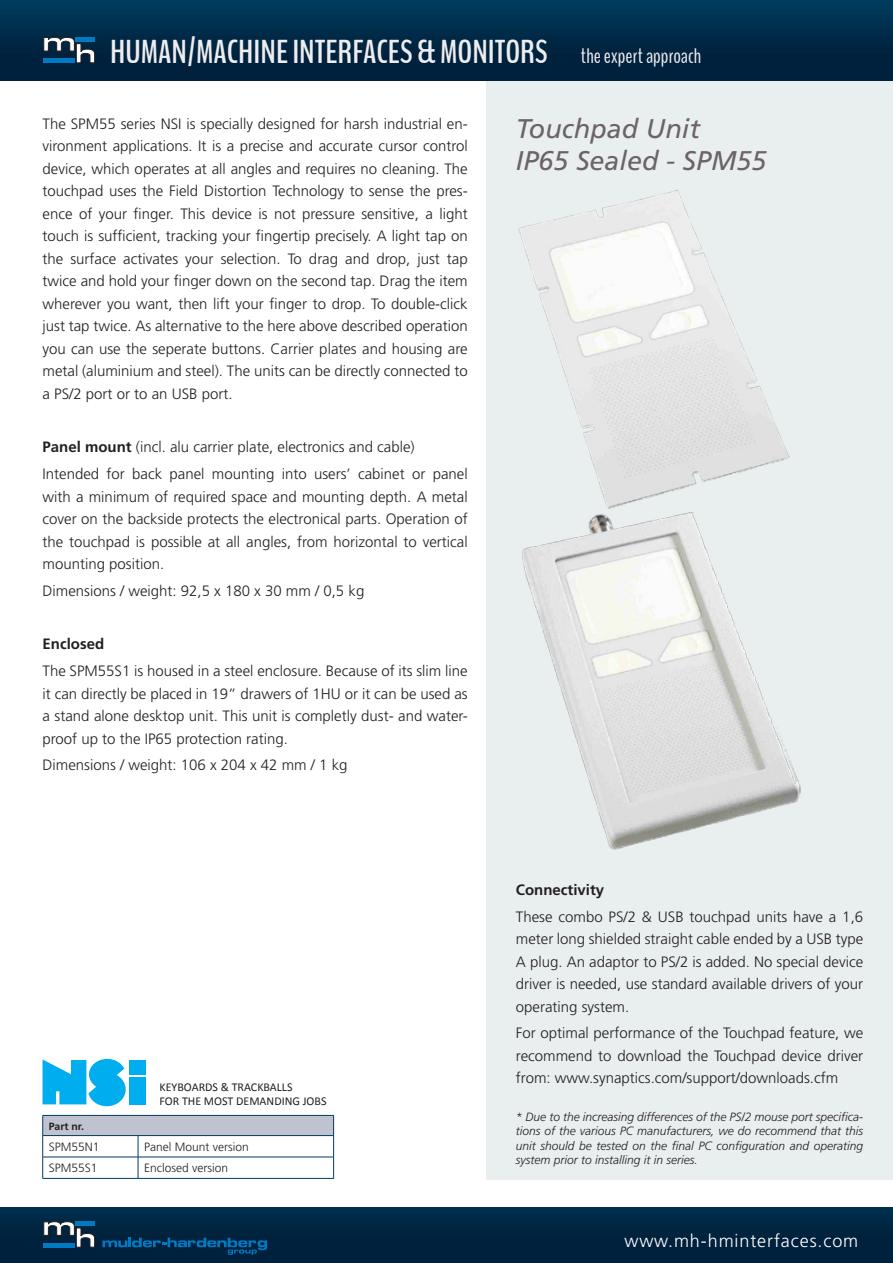
<style>
.page{position:relative;width:893px;height:1263px;background:#fff}
.page>*{position:absolute;margin:0;border:0;box-sizing:border-box;transform-origin:0 0}
.t1{font:700 33px "Bench Nine";color:#edecee}
.t2{font:italic 27px "Frutiger";color:#6c6369}
.t3{font:300 18px "Frutiger";letter-spacing:.05em;color:#fff}
.t4{font:300 15px/22.5px "Frutiger";color:#231f20;text-align:justify}
.t5{font:700 15px "Frutiger";color:#231f20}
.t6{font:italic 300 12px/14.4px "Frutiger";color:#231f20;text-align:justify}
.t7{font:300 12px "Frutiger";color:#231f20}
.t8{font:12px/13.5px "Calibri";color:#231f20}
.t9{font:700 10.5px "Frutiger";color:#231f20}
.s1{font-weight:400;font-size:21px}
.s2{font-weight:700}
</style>
<div class="page">
<img style="left:0;top:0;width:893px;height:81px">
<img style="left:0;top:1208px;width:893px;height:55px">
<svg style="left:43px;top:1221px;width:52px;height:26px"></svg>
<hr style="left:43px;top:1243px;width:32px;height:4px;background:#007ac2">
<div style="left:76px;top:1221px;width:19px;height:5px;background:#007ac2"></div>
<svg style="left:103px;top:1237px;width:164px;height:18px;background:#003961"></svg>
<svg style="left:43px;top:37px;width:52px;height:26px"></svg>
<hr style="left:43px;top:59px;width:32px;height:4px;background:#007ac2">
<hr style="left:76px;top:37px;width:19px;height:4px;background:#007ac2">
<div style="left:487px;top:81px;width:406px;height:1098px;background:#e9efee"></div>
<img style="left:518px;top:190px;width:282px;height:660px">
<div style="left:43px;top:1115px;width:291px;height:20px;background:#bfc2cf"></div>
<hr style="left:43px;top:1115px;width:95px;height:1px;background:#023c5f">
<hr style="left:138px;top:1115px;width:196px;height:1px;background:#023c5f">
<hr style="left:43px;top:1135px;width:95px;height:1px;background:#023c5f">
<hr style="left:138px;top:1135px;width:196px;height:1px;background:#023c5f">
<hr style="left:43px;top:1157px;width:95px;height:1px;background:#023c5f">
<hr style="left:138px;top:1157px;width:196px;height:1px;background:#023c5f">
<svg style="left:42px;top:1115px;width:1px;height:63px"></svg>
<svg style="left:138px;top:1136px;width:1px;height:42px"></svg>
<hr style="left:43px;top:1178px;width:95px;height:1px;background:#023c5f">
<hr style="left:138px;top:1178px;width:196px;height:1px;background:#023c5f">
<svg style="left:333px;top:1115px;width:1px;height:63px"></svg>
<svg style="left:43px;top:1059px;width:83px;height:47px"></svg>
<div style="left:129px;top:1060px;width:16px;height:14px;background:#00aeef"></div>
<div style="left:129px;top:1077px;width:16px;height:27px;background:#00aeef"></div>
<h1 class="t1" style="left:110px;top:30px;width:592px">HUMAN/MACHINE INTERFACES &amp; MONITORS <span class="s1">the expert approach</span></h1>
<p class="t4" style="left:43px;top:112px;width:427px">The SPM55 series NSI is specially designed for harsh industrial en&shy;vironment applications. It is a precise and accurate cursor control device, which operates at all angles and requires no cleaning. The touchpad uses the Field Distortion Technology to sense the pres&shy;ence of your finger. This device is not pressure sensitive, a light touch is sufficient, tracking your fingertip precisely. A light tap on the surface activates your selection. To drag and drop, just tap twice and hold your finger down on the second tap. Drag the item wherever you want, then lift your finger to drop. To double-click just tap twice. As alternative to the here above described operation you can use the seperate buttons. Carrier plates and housing are metal (aluminium and steel). The units can be directly connected to a PS/2 port or to an USB port.</p>
<p class="t4" style="left:43px;top:436px;width:374px"><span class="s2">Panel mount</span> (incl. alu carrier plate, electronics and cable)</p>
<p class="t4" style="left:43px;top:462px;width:427px">Intended for back panel mounting into users’ cabinet or panel with a minimum of required space and mounting depth. A metal cover on the backside protects the electronical parts. Operation of the touchpad is possible at all angles, from horizontal to vertical mounting position.</p>
<p class="t4" style="left:43px;top:579px;width:323px">Dimensions / weight: 92,5 x 180 x 30 mm / 0,5 kg</p>
<p class="t5" style="left:43px;top:635px;width:63px">Enclosed</p>
<p class="t4" style="left:43px;top:659px;width:427px">The SPM55S1 is housed in a steel enclosure. Because of its slim line it can directly be placed in 19” drawers of 1HU or it can be used as a stand alone desktop unit. This unit is completly dust- and water&shy;proof up to the IP65 protection rating.</p>
<p class="t4" style="left:43px;top:754px;width:307px">Dimensions / weight: 106 x 204 x 42 mm / 1 kg</p>
<p class="t8" style="left:159px;top:1080px;width:169px">KEYBOARDS &amp; TRACKBALLS<br>FOR THE MOST DEMANDING JOBS</p>
<p class="t9" style="left:49px;top:1120px;width:37px">Part nr.</p>
<p class="t7" style="left:49px;top:1140px;width:52px">SPM55N1</p>
<p class="t7" style="left:144px;top:1140px;width:106px">Panel Mount version</p>
<p class="t7" style="left:49px;top:1161px;width:50px">SPM55S1</p>
<p class="t7" style="left:144px;top:1161px;width:86px">Enclosed version</p>
<p class="t2" style="left:516px;top:113px;width:186px">Touchpad Unit</p>
<p class="t2" style="left:516px;top:145px;width:252px">IP65 Sealed - SPM55</p>
<p class="t5" style="left:516px;top:881px;width:90px">Connectivity</p>
<p class="t4" style="left:516px;top:905px;width:349px">These combo PS/2 &amp; USB touchpad units have a 1,6 meter long shielded straight cable ended by a USB type A plug. An adaptor to PS/2 is added. No special device driver is needed, use standard available drivers of your operating system.</p>
<p class="t4" style="left:516px;top:1022px;width:349px">For optimal performance of the Touchpad feature, we recommend to download the Touchpad device driver from: www.synaptics.com/support/downloads.cfm</p>
<p class="t6" style="left:516px;top:1109px;width:349px">* Due to the increasing differences of the PS/2 mouse port specifica&shy;tions of the various PC manufacturers, we do recommend that this unit should be tested on the final PC configuration and operating system prior to installing it in series.</p>
<p class="t3" style="left:624px;top:1231px;width:235px">www.mh-hminterfaces.com</p>
</div>
